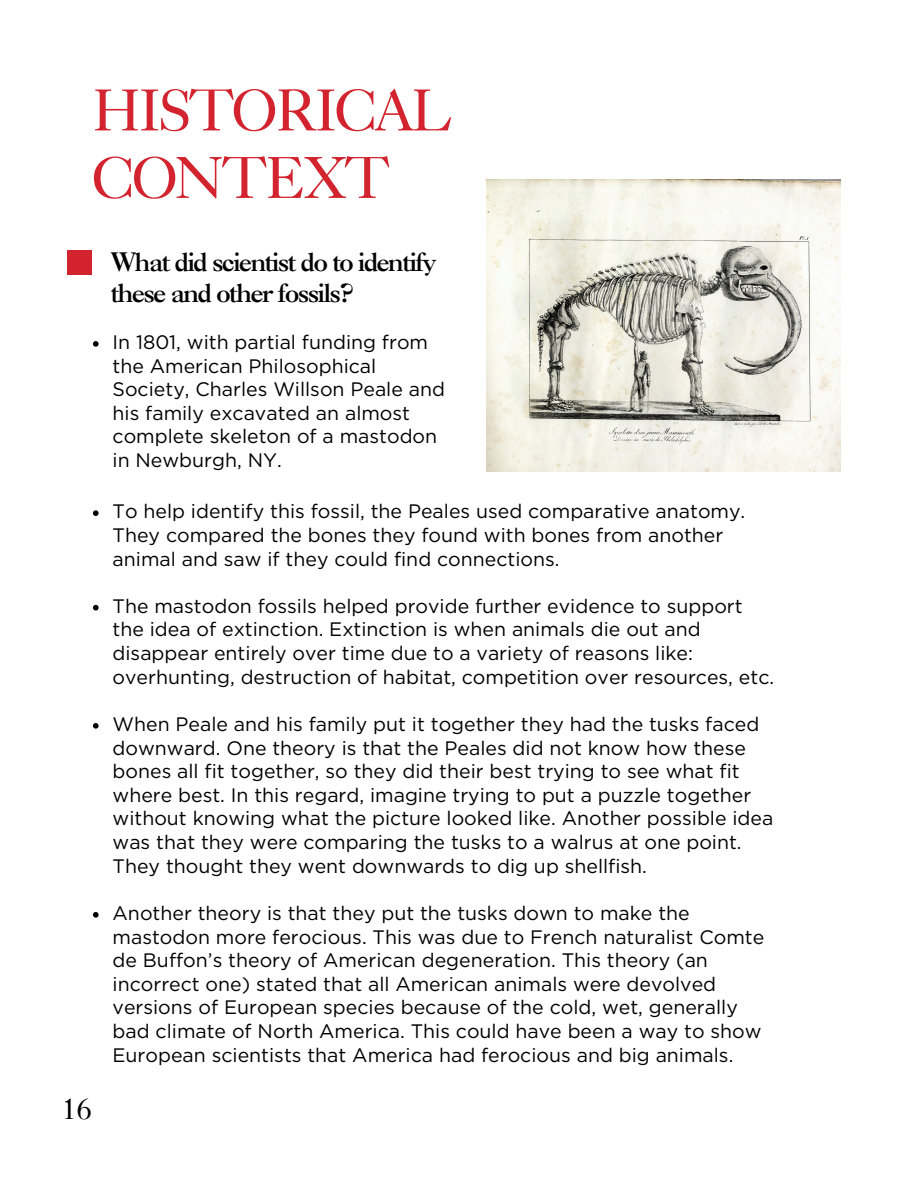
<style>
.page{position:relative;width:918px;height:1188px;background:#fff}
.page>*{position:absolute;margin:0;border:0;box-sizing:border-box;transform-origin:0 0}
.t1{font:59.25px/67.5px "Caslon 540 LT Std";letter-spacing:-.05em;color:#d2232e}
.t2{font:30px "Caslon 540 LT Std";color:#000}
.t3{font:25.35px/30.3px "Caslon 3 LT Std";letter-spacing:-.05em;color:#000}
.t4{font:19.5px/23.7px "Gotham";color:#000}
</style>
<div class="page">
<div style="left:67px;top:250px;width:25px;height:25px;background:#d2232e"></div>
<svg style="left:93px;top:341px;width:6px;height:6px"></svg>
<svg style="left:93px;top:510px;width:6px;height:6px"></svg>
<svg style="left:93px;top:605px;width:6px;height:5px"></svg>
<svg style="left:93px;top:723px;width:6px;height:6px"></svg>
<svg style="left:93px;top:912px;width:6px;height:6px"></svg>
<img style="left:487px;top:179px;width:354px;height:293px">
<h1 class="t1" style="left:92px;top:85px;width:363px">HISTORICAL<br>CONTEXT</h1>
<h2 class="t2" style="left:62px;top:1098px;width:31px">16</h2>
<p class="t3" style="left:111px;top:250px;width:328px">What did scientist do to identify these and other fossils?</p>
<h3 class="t4" style="left:113px;top:330px;width:334px">In 1801, with partial funding from the American Philosophical<br>Society, Charles Willson Peale and his family excavated an almost complete skeleton of a mastodon in Newburgh, NY.</h3>
<p class="t4" style="left:113px;top:499px;width:634px">To help identify this fossil, the Peales used comparative anatomy.<br>They compared the bones they found with bones from another animal and saw if they could find connections.</p>
<p class="t4" style="left:113px;top:594px;width:663px">The mastodon fossils helped provide further evidence to support the idea of extinction. Extinction is when animals die out and disappear entirely over time due to a variety of reasons like: overhunting, destruction of habitat, competition over resources, etc.</p>
<p class="t4" style="left:113px;top:712px;width:662px">When Peale and his family put it together they had the tusks faced downward. One theory is that the Peales did not know how these bones all fit together, so they did their best trying to see what fit where best. In this regard, imagine trying to put a puzzle together without knowing what the picture looked like. Another possible idea was that they were comparing the tusks to a walrus at one point.<br>They thought they went downwards to dig up shellfish.</p>
<p class="t4" style="left:113px;top:901px;width:653px">Another theory is that they put the tusks down to make the mastodon more ferocious. This was due to French naturalist Comte de Buffon’s theory of American degeneration. This theory (an incorrect one) stated that all American animals were devolved versions of European species because of the cold, wet, generally bad climate of North America. This could have been a way to show European scientists that America had ferocious and big animals.</p>
</div>
